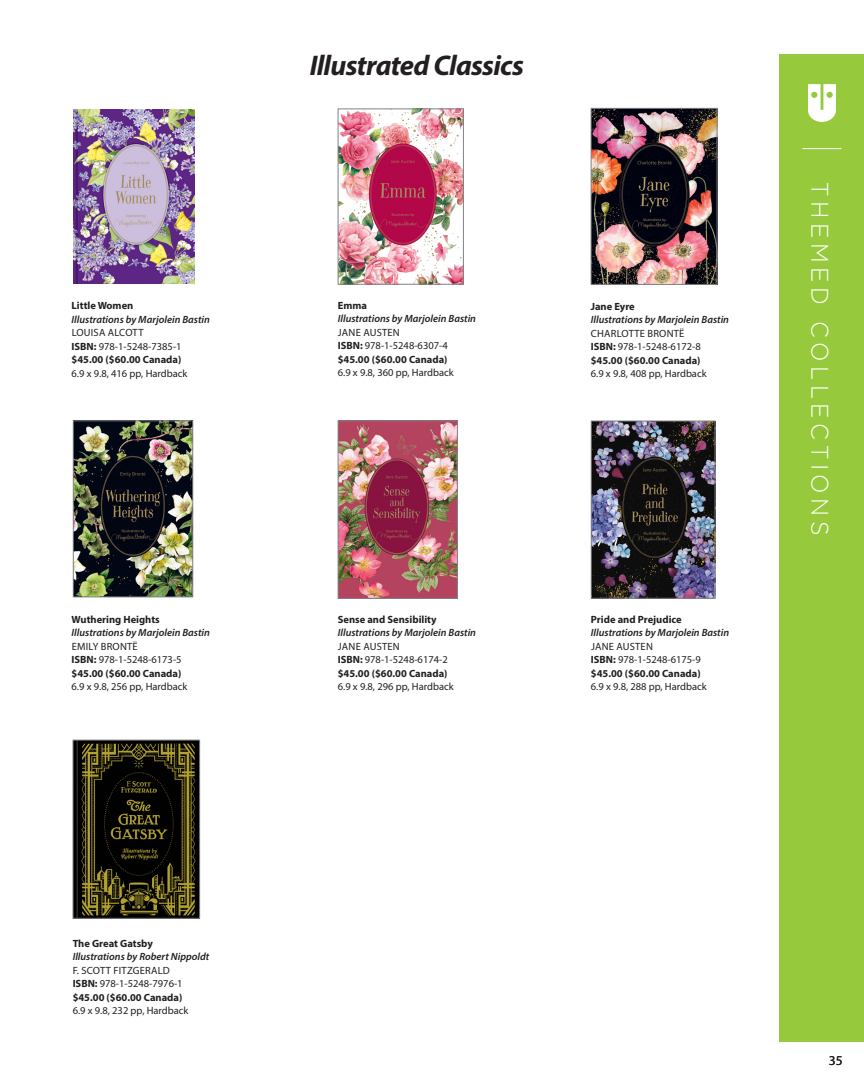
<style>
.page{position:relative;width:864px;height:1080px;background:#fff}
.page>*{position:absolute;margin:0;border:0;box-sizing:border-box;transform-origin:0 0}
.FL_header{font:italic 700 28.5px "Myriad Pro";letter-spacing:-.025em;color:#231f20}
.Tab_-_Calendar_Format{font:300 24px "Gotham";letter-spacing:.2em;color:#fff;scale:.95 1}
.t1{font:13.5px "Myriad Pro";color:#231f20}
.FL_spec_listing{font:10.5px/13.5px "Myriad Pro";color:#231f20}
.s1{font-weight:700}
.s2{font-weight:600;font-style:italic}
</style>
<div class="page">
<div style="left:780px;top:54px;width:84px;height:987px;background:#97c93c"></div>
<hr style="left:803px;top:148px;width:38px;height:1px;background:#fff">
<svg style="left:808px;top:84px;width:28px;height:38px"></svg>
<img style="left:74px;top:110px;width:120px;height:174px">
<img style="left:340px;top:111px;width:122px;height:172px">
<div style="left:338px;top:109px;width:126px;height:176px;border:1px solid #808285"></div>
<img style="left:593px;top:110px;width:122px;height:173px">
<div style="left:591px;top:108px;width:126px;height:177px;border:1px solid #808285"></div>
<img style="left:75px;top:422px;width:116px;height:173px">
<div style="left:73px;top:420px;width:120px;height:177px;border:1px solid #808285"></div>
<img style="left:340px;top:423px;width:116px;height:174px">
<div style="left:338px;top:421px;width:120px;height:178px;border:1px solid #808285"></div>
<img style="left:593px;top:423px;width:120px;height:174px">
<div style="left:591px;top:421px;width:124px;height:178px;border:1px solid #808285"></div>
<img style="left:75px;top:742px;width:123px;height:175px">
<div style="left:73px;top:740px;width:127px;height:179px;border:1px solid #808285"></div>
<p class="FL_spec_listing" style="left:72px;top:299px;width:140px"><span class="s1">Little Women<br></span><span class="s2">Illustrations by Marjolein Bastin<br></span>LOUISA ALCOTT<br><span class="s1">ISBN:</span> 978-1-5248-7385-1 <span class="s1">$45.00 ($60.00 Canada)<br></span>6.9 x 9.8, 416 pp, Hardback</p>
<p class="FL_spec_listing" style="left:72px;top:612px;width:140px"><span class="s1">Wuthering Heights<br></span><span class="s2">Illustrations by Marjolein Bastin<br></span>EMILY BRONTË<br><span class="s1">ISBN:</span> 978-1-5248-6173-5 <span class="s1">$45.00 ($60.00 Canada)<br></span>6.9 x 9.8, 256 pp, Hardback</p>
<p class="FL_spec_listing" style="left:73px;top:936px;width:138px"><span class="s1">The Great Gatsby<br></span><span class="s2">Illustrations by Robert Nippoldt<br></span>F. SCOTT FITZGERALD<br><span class="s1">ISBN:</span> 978-1-5248-7976-1 <span class="s1">$45.00 ($60.00 Canada)<br></span>6.9 x 9.8, 232 pp, Hardback</p>
<p class="FL_header" style="left:310px;top:47px;width:216px">Illustrated Classics</p>
<p class="FL_spec_listing" style="left:338px;top:299px;width:140px"><span class="s1">Emma<br></span><span class="s2">Illustrations by Marjolein Bastin<br></span>JANE AUSTEN<br><span class="s1">ISBN:</span> 978-1-5248-6307-4 <span class="s1">$45.00 ($60.00 Canada)<br></span>6.9 x 9.8, 360 pp, Hardback</p>
<p class="FL_spec_listing" style="left:591px;top:299px;width:140px"><span class="s1">Jane Eyre<br></span><span class="s2">Illustrations by Marjolein Bastin<br></span>CHARLOTTE BRONTË<br><span class="s1">ISBN:</span> 978-1-5248-6172-8 <span class="s1">$45.00 ($60.00 Canada)<br></span>6.9 x 9.8, 408 pp, Hardback</p>
<p class="FL_spec_listing" style="left:338px;top:612px;width:140px"><span class="s1">Sense and Sensibility<br></span><span class="s2">Illustrations by Marjolein Bastin<br></span>JANE AUSTEN<br><span class="s1">ISBN:</span> 978-1-5248-6174-2 <span class="s1">$45.00 ($60.00 Canada)<br></span>6.9 x 9.8, 296 pp, Hardback</p>
<p class="FL_spec_listing" style="left:591px;top:612px;width:140px"><span class="s1">Pride and Prejudice<br></span><span class="s2">Illustrations by Marjolein Bastin<br></span>JANE AUSTEN<br><span class="s1">ISBN:</span> 978-1-5248-6175-9 <span class="s1">$45.00 ($60.00 Canada)<br></span>6.9 x 9.8, 288 pp, Hardback</p>
<p class="Tab_-_Calendar_Format" style="left:835px;top:182px;width:373px;rotate:90deg">THEMED COLLECTIONS</p>
<h2 class="Tab_-_Calendar_Format" style="left:839px;top:182px;width:253px;rotate:90deg">NEW RELEASES</h2>
<p class="t1" style="left:829px;top:1053px;width:15px">35</p>
</div>
